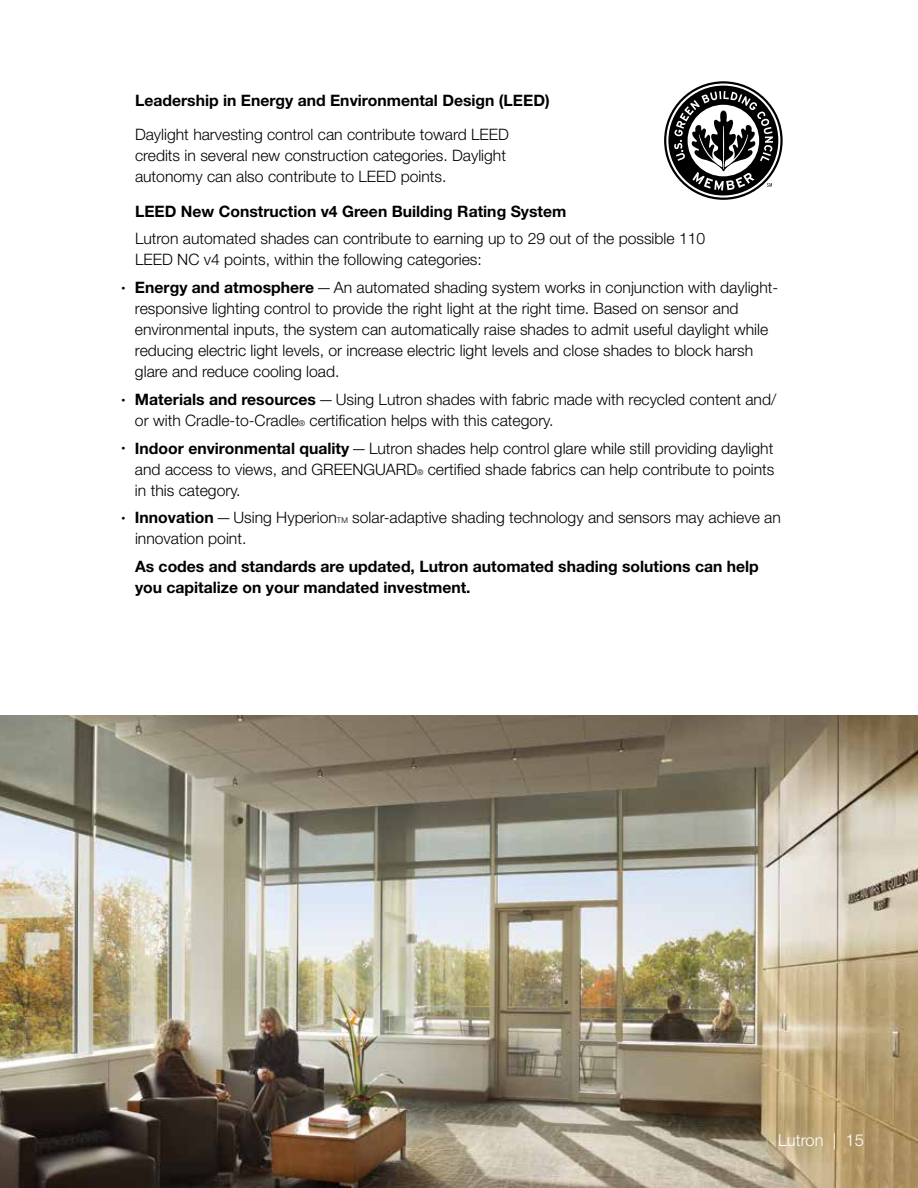
<style>
.page{position:relative;width:918px;height:1188px;background:#fff}
.page>*{position:absolute;margin:0;border:0;box-sizing:border-box;transform-origin:0 0}
.t1{font:300 16.5px "Helvetica Neue LT Std";color:#fff}
.t2{font:300 15.75px/21px "Helvetica Neue LT Std";color:#000}
.t3{font:700 15.75px/21px "Helvetica Neue LT Std";color:#000}
.s1{font-size:7.8px}
.s2{font-weight:700}
</style>
<div class="page">
<img style="left:0;top:716px;width:918px;height:472px">
<svg style="left:664px;top:81px;width:119px;height:119px"></svg>
<p class="t3" style="left:135px;top:89px;width:416px">Leadership in Energy and Environmental Design (LEED)</p>
<p class="t2" style="left:135px;top:124px;width:376px">Daylight harvesting control can contribute toward LEED credits in several new construction categories. Daylight autonomy can also contribute to LEED points.</p>
<p class="t3" style="left:135px;top:200px;width:433px">LEED New Construction v4 Green Building Rating System</p>
<p class="t2" style="left:135px;top:228px;width:572px">Lutron automated shades can contribute to earning up to 29 out of the possible 110<br>LEED NC v4 points, within the following categories:</p>
<p class="t2" style="left:135px;top:277px;width:645px;text-indent:-13px"><span class="s1">•</span> <span class="s2">Energy and atmosphere</span>—An automated shading system works in conjunction with daylight&shy;responsive lighting control to provide the right light at the right time. Based on sensor and environmental inputs, the system can automatically raise shades to admit useful daylight while reducing electric light levels, or increase electric light levels and close shades to block harsh glare and reduce cooling load.</p>
<p class="t2" style="left:135px;top:389px;width:643px;text-indent:-13px"><span class="s1">•</span> <span class="s2">Materials and resources</span>—Using Lutron shades with fabric made with recycled content and/ or with Cradle‑to‑Cradle<span class="s1">®</span> certification helps with this category.</p>
<p class="t2" style="left:135px;top:437px;width:641px;text-align:justify;text-indent:-13px"><span class="s1">•</span> <span class="s2">Indoor environmental quality</span>—Lutron shades help control glare while still providing daylight and access to views, and GREENGUARD<span class="s1">®</span> certified shade fabrics can help contribute to points in this category.</p>
<p class="t2" style="left:135px;top:507px;width:647px;text-indent:-14px"><span class="s1">•</span> <span class="s2">Innovation</span>—Using Hyperion<span class="s1">TM</span> solar-adaptive shading technology and sensors may achieve an innovation point.</p>
<p class="t3" style="left:135px;top:556px;width:625px">As codes and standards are updated, Lutron automated shading solutions can help you capitalize on your mandated investment.</p>
<p class="t1" style="left:778px;top:1130px;width:87px">Lutron | 15</p>
</div>
